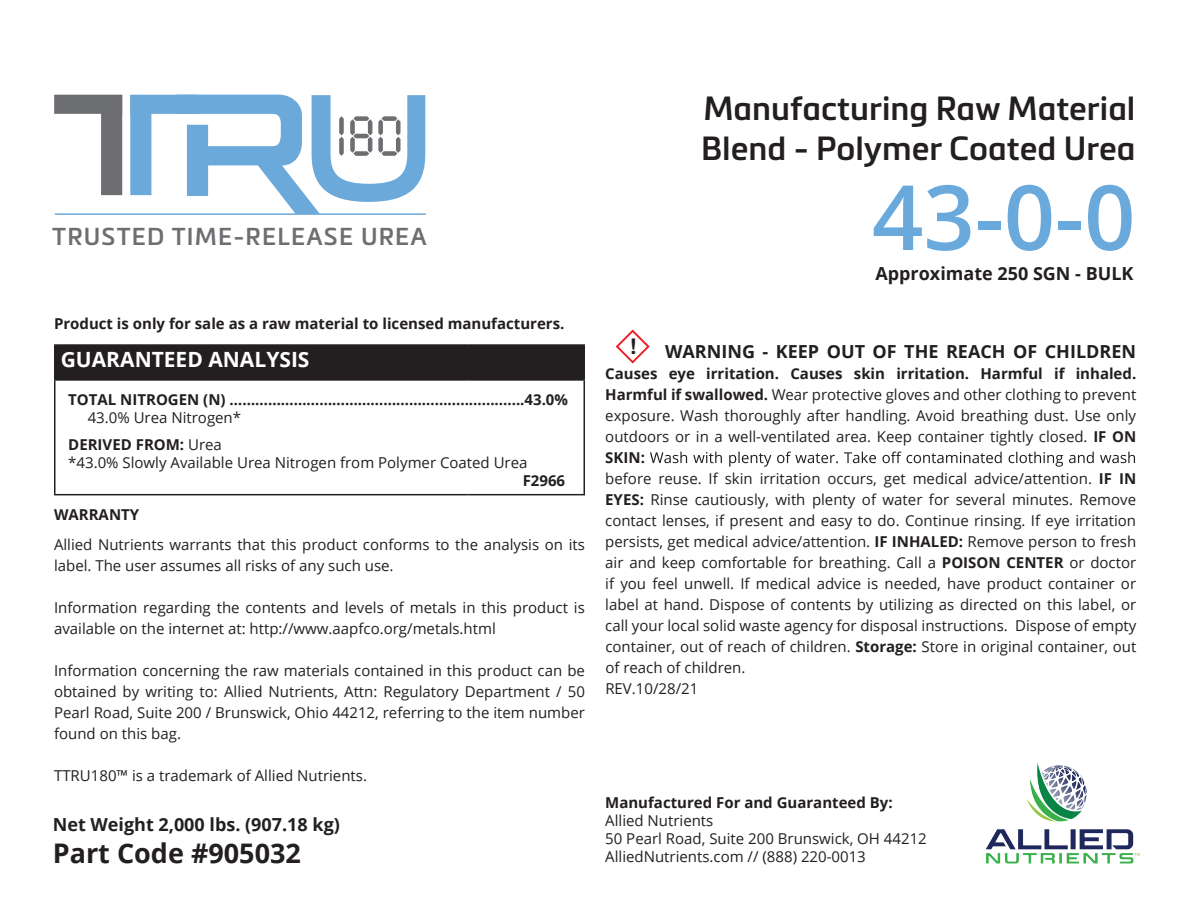
<style>
.page{position:relative;width:1188px;height:918px;background:#fff}
.page>*{position:absolute;margin:0;border:0;box-sizing:border-box;transform-origin:0 0}
.t1{font:600 90px "Open Sans";color:#6aa9dc}
.t2{font:60px "Ticking Timebomb BB";color:#6d6e71}
.t3{font:600 33px/39.6px "Metronic Pro";color:#231f20}
.t4{font:700 27px "Open Sans";color:#231f20}
.t5{font:600 24.15px "Metronic Pro";letter-spacing:.05em;color:#6d6e71}
.t6{font:700 21.6px "Helvetica";color:#231f20}
.t7{font:700 21px "Open Sans";color:#fff}
.t8{font:700 18px "Open Sans";color:#231f20}
.t9{font:15px/21px "Open Sans";color:#231f20}
.t10{font:700 15px "Open Sans";color:#231f20}
.s1{font-weight:700}
</style>
<div class="page">
<svg style="left:650px;top:452px;width:485px;height:15px"></svg>
<div style="left:56px;top:346px;width:528px;height:33px;background:#231f20"></div>
<hr style="left:54px;top:344px;width:414px;height:2px;background:#231f20">
<hr style="left:54px;top:346px;width:2px;height:33px;background:#231f20">
<hr style="left:468px;top:344px;width:117px;height:2px;background:#231f20">
<hr style="left:467px;top:346px;width:1px;height:33px;background:#231f20">
<hr style="left:584px;top:346px;width:1px;height:33px;background:#231f20">
<hr style="left:54px;top:379px;width:414px;height:2px;background:#231f20">
<hr style="left:54px;top:381px;width:2px;height:113px;background:#231f20">
<hr style="left:468px;top:379px;width:117px;height:2px;background:#231f20">
<hr style="left:584px;top:381px;width:1px;height:113px;background:#231f20">
<hr style="left:54px;top:494px;width:414px;height:1px;background:#231f20">
<hr style="left:468px;top:494px;width:117px;height:1px;background:#231f20">
<svg style="left:615px;top:329px;width:35px;height:35px"></svg>
<img style="left:986px;top:763px;width:154px;height:101px">
<svg style="left:130px;top:95px;width:295px;height:118px"></svg>
<svg style="left:54px;top:95px;width:68px;height:100px"></svg>
<hr style="left:55px;top:213px;width:371px;height:2px;background:#6ca9db">
<h2 class="t2" style="left:336px;top:107px;width:69px">180</h2>
<h3 class="t5" style="left:52px;top:221px;width:376px">TRUSTED TIME-RELEASE UREA</h3>
<p class="t10" style="left:54px;top:313px;width:512px">Product is only for sale as a raw material to licensed manufacturers.</p>
<h3 class="t7" style="left:61px;top:345px;width:250px">GUARANTEED ANALYSIS</h3>
<p class="t10" style="left:68px;top:389px;width:501px">TOTAL NITROGEN (N) ……………………………………………..................43.0%</p>
<p class="t9" style="left:68px;top:404px;width:174px;line-height:27px;text-indent:20px">43.0% Urea Nitrogen*<br><span class="s1">DERIVED FROM:</span> Urea</p>
<p class="t9" style="left:68px;top:452px;width:461px">*43.0% Slowly Available Urea Nitrogen from Polymer Coated Urea</p>
<p class="t10" style="left:54px;top:504px;width:87px">WARRANTY</p>
<p class="t9" style="left:54px;top:534px;width:532px">Allied Nutrients warrants that this product conforms to the analysis on its label. The user assumes all risks of any such use.</p>
<p class="t9" style="left:54px;top:597px;width:532px">Information regarding the contents and levels of metals in this product is available on the internet at: http://www.aapfco.org/metals.html</p>
<p class="t9" style="left:54px;top:660px;width:532px;text-align:justify">Information concerning the raw materials contained in this product can be obtained by writing to: Allied Nutrients, Attn: Regulatory Department / 50<br>Pearl Road, Suite 200 / Brunswick, Ohio 44212, referring to the item number found on this bag.</p>
<p class="t9" style="left:54px;top:765px;width:314px">TTRU180™ is a trademark of Allied Nutrients.</p>
<p class="t10" style="left:523px;top:470px;width:44px">F2966</p>
<p class="t8" style="left:53px;top:811px;width:289px">Net Weight 2,000 lbs. (907.18 kg)</p>
<h3 class="t4" style="left:53px;top:834px;width:250px">Part Code #905032</h3>
<h3 class="t3" style="left:701px;top:88px;width:436px">Manufacturing Raw Material<br>Blend - Polymer Coated Urea</h3>
<h1 class="t1" style="left:872px;top:156px;width:265px">43-0-0</h1>
<p class="t8" style="left:875px;top:261px;width:260px">Approximate 250 SGN - BULK</p>
<h3 class="t6" style="left:630px;top:333px;width:9px">!</h3>
<p class="t8" style="left:665px;top:339px;width:472px">WARNING - KEEP OUT OF THE REACH OF CHILDREN</p>
<p class="t9" style="left:605px;top:363px;width:533px"><span class="s1">Causes eye irritation. Causes skin irritation. Harmful if inhaled.<br>Harmful if swallowed.</span> Wear protective gloves and other clothing to prevent exposure. Wash thoroughly after handling. Avoid breathing dust. Use only outdoors or in a well-ventilated area. Keep container tightly closed. <span class="s1">IF ON SKIN:<br></span>before reuse. If skin irritation occurs, get medical advice/attention. <span class="s1">IF IN EYES:</span> Rinse cautiously, with plenty of water for several minutes. Remove contact lenses, if present and easy to do. Continue rinsing. If eye irritation persists, get medical advice/attention. <span class="s1">IF INHALED:</span> Remove person to fresh air and keep comfortable for breathing. Call a <span class="s1">POISON CENTER</span> or doctor if you feel unwell. If medical advice is needed, have product container or label at hand. Dispose of contents by utilizing as directed on this label, or call your local solid waste agency for disposal instructions. Dispose of empty container, out of reach of children. <span class="s1">Storage:</span> Store in original container, out of reach of children.<br>REV.10/28/21</p>
<p class="t10" style="left:605px;top:792px;width:289px">Manufactured For and Guaranteed By:</p>
<p class="t9" style="left:605px;top:811px;width:323px;line-height:18px">Allied Nutrients<br>50 Pearl Road, Suite 200 Brunswick, OH 44212<br>AlliedNutrients.com // (888) 220-0013</p>
</div>
